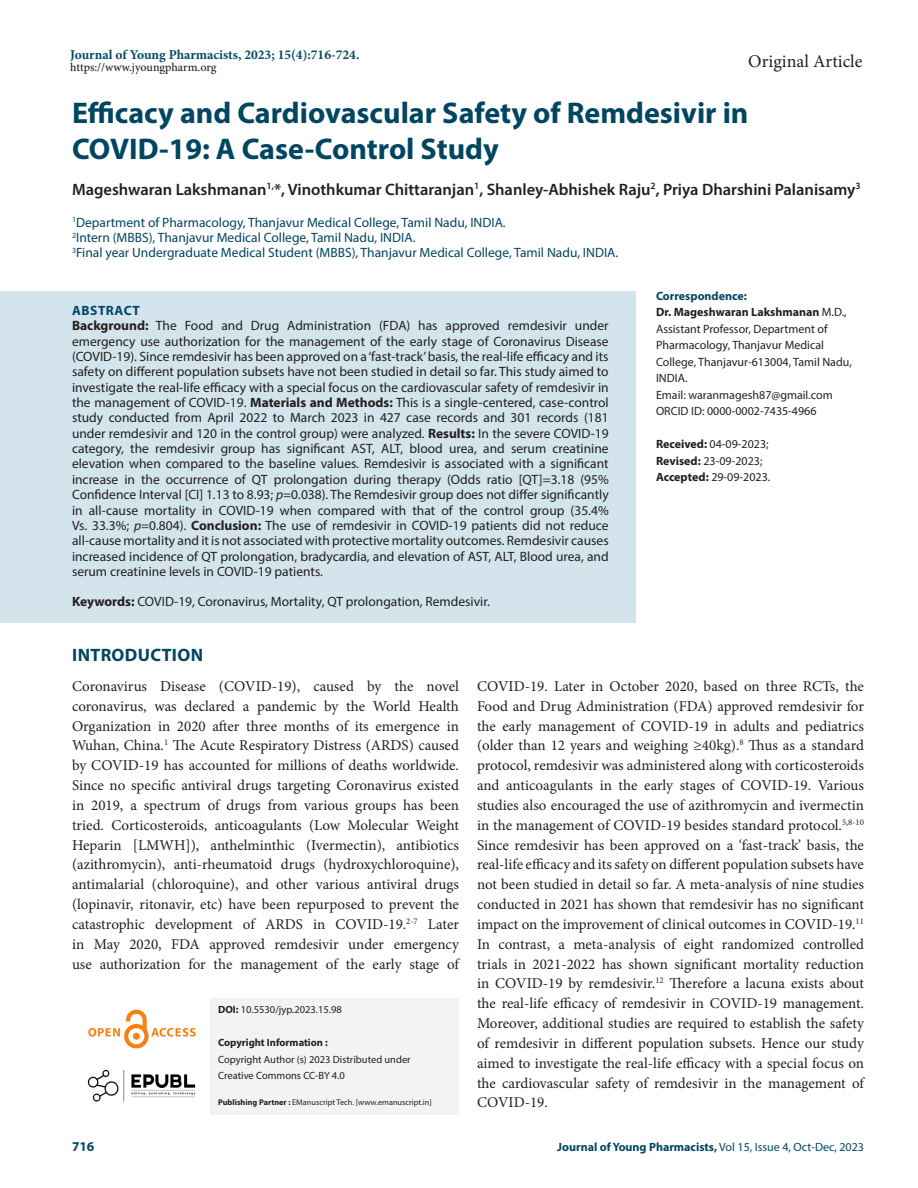
<style>
.page{position:relative;width:918px;height:1188px;background:#fff}
.page>*{position:absolute;margin:0;border:0;box-sizing:border-box;transform-origin:0 0}
.Art_Title{font:700 30px/36.3px "Myriad Pro";color:#004661}
.t1{font:18px "Minion Pro";color:#231f20}
.Intro_head{font:700 18px "Myriad Pro";letter-spacing:.02em;color:#004661}
.Author_Names{font:600 16.5px "Myriad Pro";color:#231f20}
.Body_text__FO{font:15px/19.8px "Minion Pro";letter-spacing:-.005em;color:#231f20;text-align:justify}
.Abstract_TXT{font:13.5px/15.3px "Myriad Pro";color:#231f20;text-align:justify}
.Author_Affiliations{font:13.5px "Myriad Pro";color:#004661}
.KY{font:13.5px "Myriad Pro";color:#231f20}
.t2{font:700 13.5px "Minion Pro";color:#004a67}
.ABS_Heading{font:700 13.5px "Myriad Pro";letter-spacing:.04em;color:#004a67}
.Correspondence_AU_Af{font:12px/16.5px "Myriad Pro";color:#231f20}
.Correspondence_AU_Af-2{font:700 12px "Myriad Pro";color:#004661}
.Journal_Dates{font:12px/16.5px "Myriad Pro";color:#231f20}
.Correspondence_AU_Af-3{font:700 12px "Myriad Pro";color:#231f20}
.t3{font:500 12px "Minion Pro";letter-spacing:-.005em;color:#231f20}
.t4{font:10.5px/16.5px "Myriad Pro";color:#231f20}
.t5{font:700 10.5px "Myriad Pro";color:#231f20}
.t6{font:8.25px "Myriad Pro";color:#231f20}
.s1{font-weight:400}
.s2{font-weight:700}
.s3{font-style:italic}
</style>
<div class="page">
<img style="left:88px;top:1009px;width:108px;height:40px">
<img style="left:87px;top:1069px;width:109px;height:33px">
<div style="left:211px;top:998px;width:248px;height:36px;background:#f2f3f4"></div>
<div style="left:211px;top:1031px;width:248px;height:26px;background:#f2f3f4"></div>
<div style="left:211px;top:1048px;width:248px;height:25px;background:#f2f3f4"></div>
<div style="left:211px;top:1064px;width:248px;height:26px;background:#f2f3f4"></div>
<div style="left:211px;top:1084px;width:248px;height:30px;background:#f2f3f4"></div>
<div style="left:0;top:292px;width:636px;height:40px;background:#d3e4ec"></div>
<div style="left:0;top:307px;width:636px;height:286px;background:#d3e4ec"></div>
<div style="left:0;top:583px;width:636px;height:40px;background:#d3e4ec"></div>
<p class="t2" style="left:70px;top:45px;width:291px">Journal of Young Pharmacists, 2023; 15(4):716-724.</p>
<p class="t3" style="left:70px;top:59px;width:148px">https://www.jyoungpharm.org</p>
<p class="t1" style="left:748px;top:49px;width:116px">Original Article</p>
<p class="Art_Title" style="left:72px;top:94px;width:678px">Efficacy and Cardiovascular Safety of Remdesivir in<br>COVID-19: A Case-Control Study</p>
<p class="Author_Names" style="left:72px;top:179px;width:790px">Mageshwaran Lakshmanan<sup>1,</sup>*, Vinothkumar Chittaranjan<sup>1</sup>, Shanley-Abhishek Raju<sup>2</sup>, Priya Dharshini Palanisamy<sup>3</sup></p>
<p class="Author_Affiliations" style="left:72px;top:214px;width:435px"><sup>1</sup>Department of Pharmacology, Thanjavur Medical College, Tamil Nadu, INDIA.</p>
<p class="Author_Affiliations" style="left:72px;top:229px;width:345px"><sup>2</sup>Intern (MBBS), Thanjavur Medical College, Tamil Nadu, INDIA.</p>
<p class="Author_Affiliations" style="left:72px;top:245px;width:548px"><sup>3</sup>Final year Undergraduate Medical Student (MBBS), Thanjavur Medical College, Tamil Nadu, INDIA.</p>
<p class="Correspondence_AU_Af-2" style="left:656px;top:288px;width:92px">Correspondence:</p>
<p class="Correspondence_AU_Af-3" style="left:656px;top:304px;width:192px">Dr. Mageshwaran Lakshmanan <span class="s1">M.D.,</span></p>
<p class="Correspondence_AU_Af" style="left:656px;top:320px;width:197px">Assistant Professor, Department of<br>Pharmacology, Thanjavur Medical<br>College, Thanjavur-613004, Tamil Nadu,<br>INDIA.</p>
<p class="Correspondence_AU_Af" style="left:656px;top:386px;width:178px">Email: waranmagesh87@gmail.com</p>
<p class="Correspondence_AU_Af" style="left:656px;top:403px;width:162px">ORCID ID: 0000-0002-7435-4966</p>
<p class="ABS_Heading" style="left:72px;top:302px;width:69px">ABSTRACT</p>
<p class="Abstract_TXT" style="left:72px;top:318px;width:538px"><span class="s2">Background:</span> The Food and Drug Administration (FDA) has approved remdesivir under emergency use authorization for the management of the early stage of Coronavirus Disease (COVID-19). Since remdesivir has been approved on a ‘fast-track’ basis, the real-life efficacy and its safety on different population subsets have not been studied in detail so far. This study aimed to investigate the real-life efficacy with a special focus on the cardiovascular safety of remdesivir in the management of COVID-19. <span class="s2">Materials and Methods:</span> This is a single-centered, case-control study conducted from April 2022 to March 2023 in 427 case records and 301 records (181 under remdesivir and 120 in the control group) were analyzed. <span class="s2">Results:</span> In the severe COVID-19 category, the remdesivir group has significant AST, ALT, blood urea, and serum creatinine elevation when compared to the baseline values. Remdesivir is associated with a significant increase in the occurrence of QT prolongation during therapy (Odds ratio [QT]=3.18 (95% Confidence Interval [CI] 1.13 to 8.93; <span class="s3">p=</span>0.038). The Remdesivir group does not differ significantly in all-cause mortality in COVID-19 when compared with that of the control group (35.4% Vs. 33.3%; <span class="s3">p=</span>0.804). <span class="s2">Conclusion:</span> The use of remdesivir in COVID-19 patients did not reduce all-cause mortality and it is not associated with protective mortality outcomes. Remdesivir causes increased incidence of QT prolongation, bradycardia, and elevation of AST, ALT, Blood urea, and serum creatinine levels in COVID-19 patients.</p>
<p class="KY" style="left:72px;top:593px;width:419px"><span class="s2">Keywords:</span> COVID-19, Coronavirus, Mortality, QT prolongation, Remdesivir.</p>
<p class="Intro_head" style="left:72px;top:643px;width:132px">INTRODUCTION</p>
<p class="Body_text__FO" style="left:72px;top:676px;width:389px">Coronavirus Disease (COVID-19), caused by the novel coronavirus, was declared a pandemic by the World Health Organization in 2020 after three months of its emergence in Wuhan, China.<sup>1</sup> The Acute Respiratory Distress (ARDS) caused by COVID-19 has accounted for millions of deaths worldwide.<br>Since no specific antiviral drugs targeting Coronavirus existed in 2019, a spectrum of drugs from various groups has been tried. Corticosteroids, anticoagulants (Low Molecular Weight Heparin [LMWH]), anthelminthic (Ivermectin), antibiotics (azithromycin), anti-rheumatoid drugs (hydroxychloroquine), antimalarial (chloroquine), and other various antiviral drugs (lopinavir, ritonavir, etc) have been repurposed to prevent the catastrophic development of ARDS in COVID-19.<sup>2-7</sup> Later in May 2020, FDA approved remdesivir under emergency use authorization for the management of the early stage of</p>
<p class="Body_text__FO" style="left:477px;top:676px;width:389px">COVID-19. Later in October 2020, based on three RCTs, the Food and Drug Administration (FDA) approved remdesivir for the early management of COVID-19 in adults and pediatrics (older than 12 years and weighing ≥40kg).<sup>8</sup> Thus as a standard protocol, remdesivir was administered along with corticosteroids and anticoagulants in the early stages of COVID-19. Various studies also encouraged the use of azithromycin and ivermectin in the management of COVID-19 besides standard protocol.<sup>5,8-10<br></sup>Since remdesivir has been approved on a ‘fast-track’ basis, the real-life efficacy and its safety on different population subsets have not been studied in detail so far. A meta-analysis of nine studies conducted in 2021 has shown that remdesivir has no significant impact on the improvement of clinical outcomes in COVID-19.<sup>11<br></sup>In contrast, a meta-analysis of eight randomized controlled trials in 2021-2022 has shown significant mortality reduction in COVID-19 by remdesivir.<sup>12</sup> Therefore a lacuna exists about the real-life efficacy of remdesivir in COVID-19 management.<br>Moreover, additional studies are required to establish the safety of remdesivir in different population subsets. Hence our study aimed to investigate the real-life efficacy with a special focus on the cardiovascular safety of remdesivir in the management of COVID-19.</p>
<p class="Journal_Dates" style="left:656px;top:436px;width:116px"><span class="s2">Received:</span> 04-09-2023;<br><span class="s2">Revised:</span> 23-09-2023;<br><span class="s2">Accepted:</span> 29-09-2023.</p>
<p class="t4" style="left:218px;top:1001px;width:125px"><span class="s2">DOI:</span> 10.5530/jyp.2023.15.98</p>
<p class="t5" style="left:218px;top:1036px;width:111px">Copyright Information :</p>
<p class="t4" style="left:218px;top:1051px;width:194px">Copyright Author (s) 2023 Distributed under<br>Creative Commons CC-BY 4.0</p>
<p class="t6" style="left:218px;top:1097px;width:215px"><span class="s2">Publishing Partner :</span> EManuscript Tech. [www.emanuscript.in]</p>
<p class="ABS_Heading" style="left:72px;top:1137px;width:24px">716</p>
<p class="Correspondence_AU_Af-2" style="left:557px;top:1139px;width:308px">Journal of Young Pharmacists, <span class="s1">Vol 15, Issue 4, Oct-Dec, 2023</span></p>
</div>
